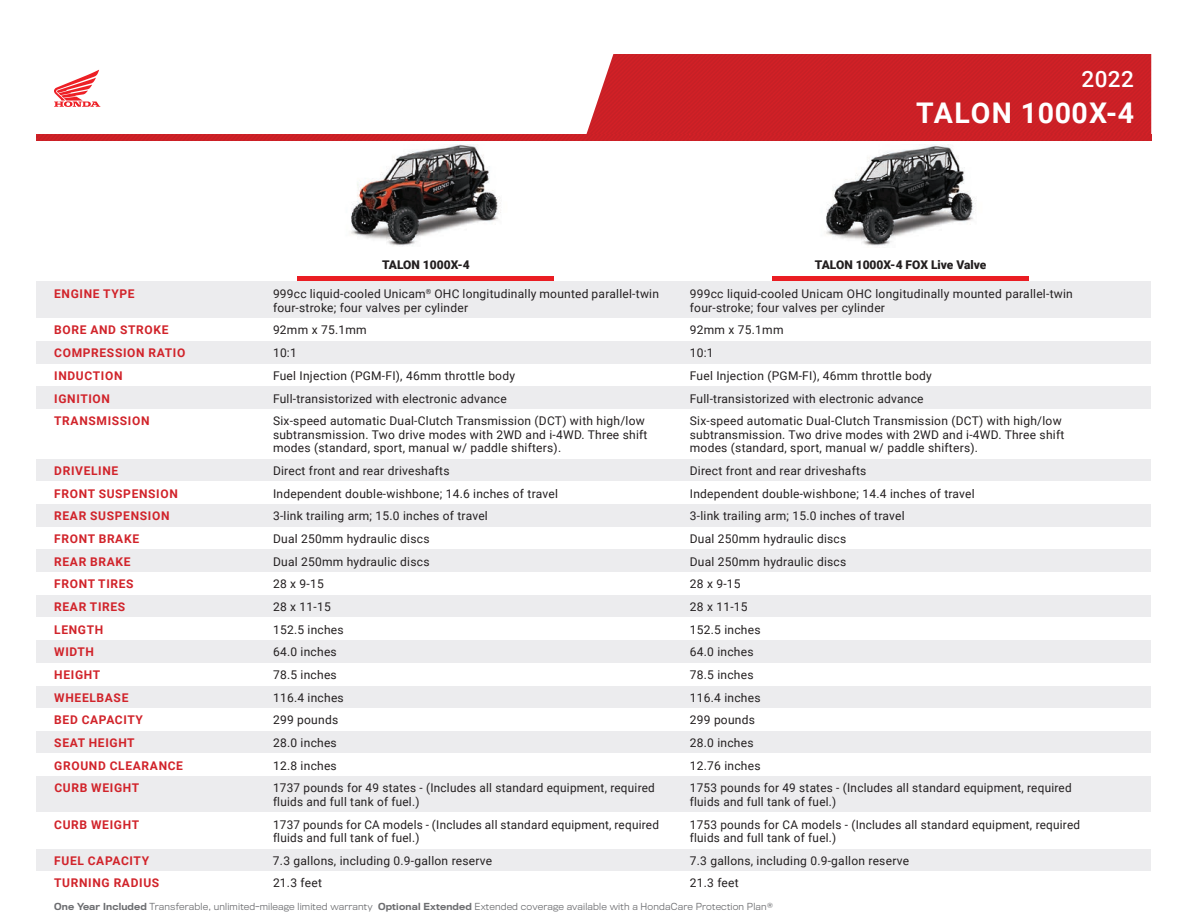
<style>
.page{position:relative;width:1188px;height:918px;background:#fff}
.page>*{position:absolute;margin:0;border:0;box-sizing:border-box;transform-origin:0 0}
.t1{font:700 28.5px "Roboto";letter-spacing:.02em;color:#fff}
.t2{font:500 22.5px "Roboto";color:#fff}
.t3{font:12px/22.6px "Roboto";letter-spacing:.02em;color:#231f20}
.t4{font:700 12px "Roboto";letter-spacing:.055em;color:#d1232a}
.t5{font:900 12px "Roboto";color:#231f20}
.t6{font:300 9px "Titling Gothic FB";letter-spacing:.02em;color:#6c6d70}
.s1{font-weight:500}
</style>
<div class="page">
<svg style="left:54px;top:70px;width:46px;height:37px"></svg>
<div style="left:586px;top:54px;width:565px;height:80px;background:#cc2026"></div>
<div style="left:37px;top:134px;width:1114px;height:7px;background:#cb2026"></div>
<img style="left:351px;top:144px;width:150px;height:102px">
<img style="left:826px;top:145px;width:150px;height:101px">
<hr style="left:298px;top:276px;width:256px;height:4px;background:#ea1d23">
<hr style="left:772px;top:276px;width:257px;height:4px;background:#ea1d23">
<div style="left:37px;top:281px;width:1114px;height:38px;background:#ececee"></div>
<div style="left:37px;top:318px;width:1114px;height:23px;background:#fff"></div>
<div style="left:37px;top:341px;width:1114px;height:23px;background:#ececee"></div>
<div style="left:37px;top:504px;width:1114px;height:23px;background:#ececee"></div>
<div style="left:37px;top:595px;width:1114px;height:23px;background:#ececee"></div>
<div style="left:37px;top:686px;width:1114px;height:22px;background:#ececee"></div>
<div style="left:37px;top:849px;width:1114px;height:22px;background:#ececee"></div>
<div style="left:37px;top:386px;width:1114px;height:23px;background:#ececee"></div>
<div style="left:37px;top:549px;width:1114px;height:23px;background:#ececee"></div>
<div style="left:37px;top:640px;width:1114px;height:23px;background:#ececee"></div>
<div style="left:37px;top:731px;width:1114px;height:23px;background:#ececee"></div>
<div style="left:37px;top:776px;width:1114px;height:36px;background:#ececee"></div>
<div style="left:37px;top:459px;width:1114px;height:22px;background:#ececee"></div>
<h2 class="t2" style="left:1081px;top:64px;width:54px">2022</h2>
<h1 class="t1" style="left:916px;top:93px;width:219px">TALON 1000X-4</h1>
<p class="t5" style="left:382px;top:257px;width:89px">TALON 1000X-4</p>
<p class="t5" style="left:815px;top:257px;width:173px">TALON 1000X-4 FOX Live Valve</p>
<p class="t4" style="left:54px;top:286px;width:82px">ENGINE TYPE</p>
<p class="t3" style="left:273px;top:287px;width:388px;line-height:13.5px">999cc liquid-cooled Unicam<sup>®</sup> OHC longitudinally mounted parallel-twin four-stroke; four valves per cylinder</p>
<p class="t4" style="left:54px;top:322px;width:116px">BORE AND STROKE</p>
<p class="t3" style="left:273px;top:318px;width:95px">92mm x 75.1mm</p>
<p class="t4" style="left:54px;top:344px;width:133px">COMPRESSION RATIO</p>
<p class="t3" style="left:273px;top:341px;width:25px">10:1</p>
<p class="t4" style="left:54px;top:367px;width:70px">INDUCTION</p>
<p class="t3" style="left:273px;top:364px;width:244px">Fuel Injection (PGM-FI), 46mm throttle body</p>
<p class="t4" style="left:54px;top:390px;width:57px">IGNITION</p>
<p class="t3" style="left:273px;top:386px;width:235px">Full-transistorized with electronic advance</p>
<p class="t4" style="left:54px;top:413px;width:97px">TRANSMISSION</p>
<p class="t3" style="left:273px;top:414px;width:376px;line-height:13.5px">Six-speed automatic Dual-Clutch Transmission (DCT) with high/low subtransmission. Two drive modes with 2WD and i-4WD. Three shift modes (standard, sport, manual w/ paddle shifters).</p>
<p class="t4" style="left:54px;top:462px;width:66px">DRIVELINE</p>
<p class="t3" style="left:273px;top:459px;width:178px">Direct front and rear driveshafts</p>
<p class="t4" style="left:54px;top:485px;width:125px">FRONT SUSPENSION</p>
<p class="t3" style="left:273px;top:482px;width:286px">Independent double-wishbone; 14.6 inches of travel</p>
<p class="t4" style="left:54px;top:508px;width:117px">REAR SUSPENSION</p>
<p class="t3" style="left:273px;top:504px;width:216px">3-link trailing arm; 15.0 inches of travel</p>
<p class="t4" style="left:54px;top:530px;width:86px">FRONT BRAKE</p>
<p class="t3" style="left:273px;top:527px;width:158px">Dual 250mm hydraulic discs</p>
<p class="t4" style="left:54px;top:553px;width:78px">REAR BRAKE</p>
<p class="t3" style="left:273px;top:550px;width:158px">Dual 250mm hydraulic discs</p>
<p class="t4" style="left:54px;top:576px;width:81px">FRONT TIRES</p>
<p class="t3" style="left:273px;top:572px;width:52px">28 x 9-15</p>
<p class="t4" style="left:54px;top:598px;width:73px">REAR TIRES</p>
<p class="t3" style="left:273px;top:595px;width:59px">28 x 11-15</p>
<p class="t4" style="left:54px;top:621px;width:51px">LENGTH</p>
<p class="t3" style="left:273px;top:618px;width:72px">152.5 inches</p>
<p class="t4" style="left:54px;top:644px;width:41px">WIDTH</p>
<p class="t3" style="left:273px;top:640px;width:65px">64.0 inches</p>
<p class="t4" style="left:54px;top:666px;width:47px">HEIGHT</p>
<p class="t3" style="left:273px;top:663px;width:65px">78.5 inches</p>
<p class="t4" style="left:54px;top:689px;width:76px">WHEELBASE</p>
<p class="t3" style="left:273px;top:686px;width:72px">116.4 inches</p>
<p class="t4" style="left:54px;top:712px;width:90px">BED CAPACITY</p>
<p class="t3" style="left:273px;top:708px;width:67px">299 pounds</p>
<p class="t4" style="left:54px;top:734px;width:82px">SEAT HEIGHT</p>
<p class="t3" style="left:273px;top:731px;width:65px">28.0 inches</p>
<p class="t4" style="left:54px;top:757px;width:130px">GROUND CLEARANCE</p>
<p class="t3" style="left:273px;top:754px;width:65px">12.8 inches</p>
<p class="t4" style="left:54px;top:780px;width:86px">CURB WEIGHT</p>
<p class="t3" style="left:273px;top:781px;width:383px;line-height:13.5px">1737 pounds for 49 states - (Includes all standard equipment, required fluids and full tank of fuel.)</p>
<p class="t4" style="left:54px;top:816px;width:86px">CURB WEIGHT</p>
<p class="t3" style="left:273px;top:817px;width:388px;line-height:13.5px">1737 pounds for CA models - (Includes all standard equipment, required fluids and full tank of fuel.)</p>
<p class="t4" style="left:54px;top:852px;width:96px">FUEL CAPACITY</p>
<p class="t3" style="left:273px;top:849px;width:221px">7.3 gallons, including 0.9-gallon reserve</p>
<p class="t4" style="left:54px;top:875px;width:107px">TURNING RADIUS</p>
<p class="t3" style="left:273px;top:871px;width:50px">21.3 feet</p>
<p class="t3" style="left:690px;top:287px;width:385px;line-height:13.5px">999cc liquid-cooled Unicam OHC longitudinally mounted parallel-twin four-stroke; four valves per cylinder</p>
<p class="t3" style="left:690px;top:318px;width:373px">92mm x 75.1mm<br>10:1<br>Fuel Injection (PGM-FI), 46mm throttle body<br>Full-transistorized with electronic advance<br>Six-speed automatic Dual-Clutch Transmission (DCT) with high/low</p>
<p class="t3" style="left:690px;top:427px;width:376px;line-height:13.5px">subtransmission. Two drive modes with 2WD and i-4WD. Three shift modes (standard, sport, manual w/ paddle shifters).</p>
<p class="t3" style="left:690px;top:459px;width:383px">Direct front and rear driveshafts<br>Independent double-wishbone; 14.4 inches of travel<br>3-link trailing arm; 15.0 inches of travel<br>Dual 250mm hydraulic discs<br>Dual 250mm hydraulic discs<br>28 x 9-15<br>28 x 11-15<br>152.5 inches<br>64.0 inches<br>78.5 inches<br>116.4 inches<br>299 pounds<br>28.0 inches<br>12.76 inches<br>1753 pounds for 49 states - (Includes all standard equipment, required</p>
<p class="t3" style="left:690px;top:790px;width:392px">fluids and full tank of fuel.)<br>1753 pounds for CA models - (Includes all standard equipment, required</p>
<p class="t3" style="left:690px;top:826px;width:221px">fluids and full tank of fuel.)<br>7.3 gallons, including 0.9-gallon reserve<br>21.3 feet</p>
<p class="t6" style="left:54px;top:901px;width:720px"><span class="s1">One Year Included</span> Transferable, unlimited-mileage limited warranty <span class="s1">Optional Extended</span> Extended coverage available with a HondaCare Protection Plan®</p>
</div>
